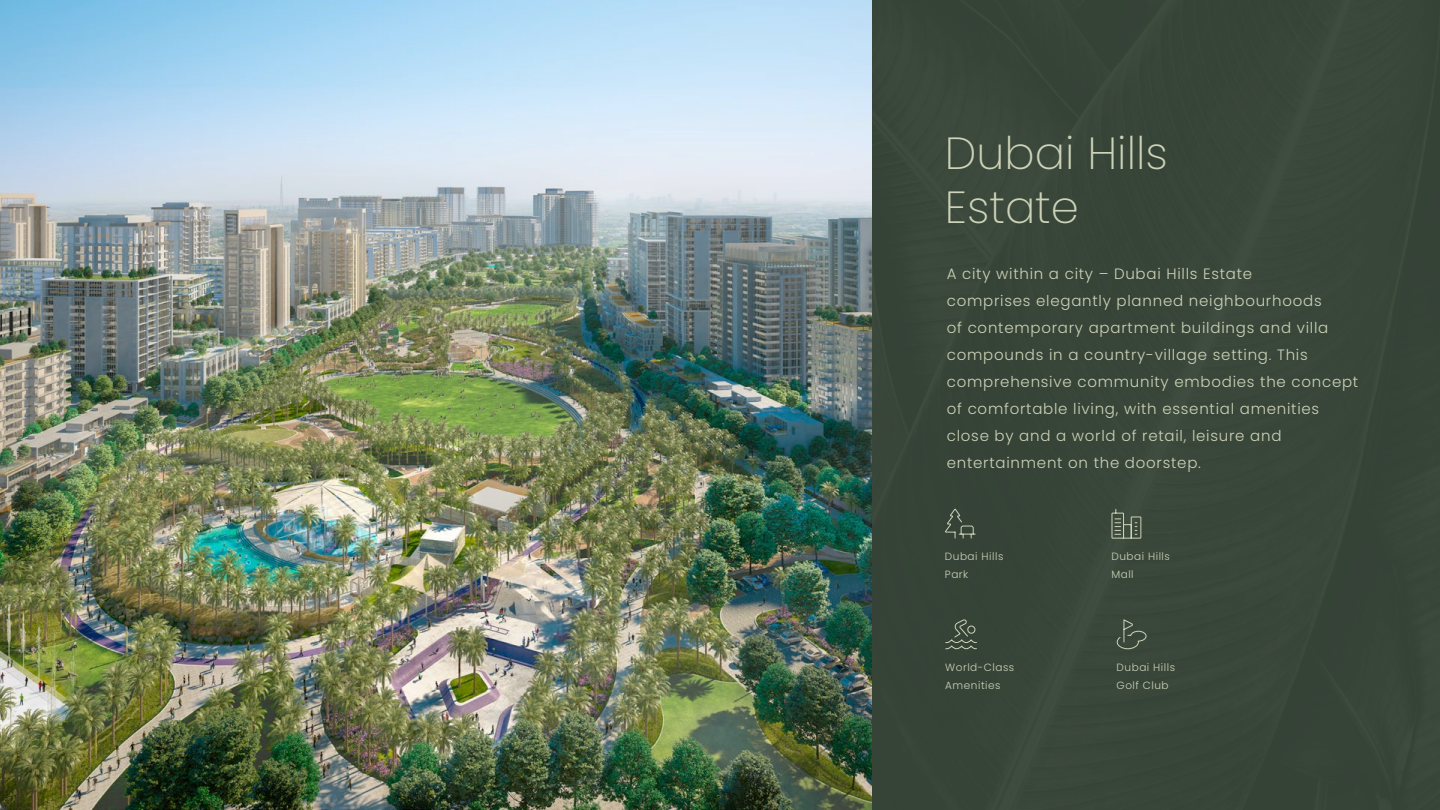
<style>
.page{position:relative;width:1440px;height:810px;background:#fff}
.page>*{position:absolute;margin:0;border:0;box-sizing:border-box;transform-origin:0 0}
.t1{font:200 45px/54px "Poppins";color:#cdd3b8}
.t2{font:300 15px/27px "Poppins";letter-spacing:.05em;color:#cdd3b8}
.t3{font:300 10.5px/18px "Poppins";letter-spacing:.05em;color:#cdd3b8}
</style>
<div class="page">
<div style="left:872px;top:0;width:568px;height:810px;background:#384538"></div>
<svg style="left:945px;top:508px;width:31px;height:31px"></svg>
<svg style="left:1111px;top:509px;width:30px;height:30px"></svg>
<svg style="left:945px;top:619px;width:32px;height:30px"></svg>
<svg style="left:1117px;top:619px;width:30px;height:30px"></svg>
<img style="left:0;top:0;width:872px;height:810px">
<h1 class="t1" style="left:945px;top:126px;width:225px">Dubai Hills<br>Estate</h1>
<p class="t2" style="left:947px;top:260px;width:413px">A city within a city – Dubai Hills Estate<br>comprises elegantly planned neighbourhoods<br>of contemporary apartment buildings and villa compounds in a country-village setting. This comprehensive community embodies the concept of comfortable living, with essential amenities close by and a world of retail, leisure and entertainment on the doorstep.</p>
<p class="t3" style="left:945px;top:548px;width:60px">Dubai Hills<br>Park</p>
<p class="t3" style="left:1111px;top:548px;width:60px">Dubai Hills<br>Mall</p>
<p class="t3" style="left:945px;top:658px;width:71px">World-Class<br>Amenities</p>
<p class="t3" style="left:1117px;top:658px;width:60px">Dubai Hills<br>Golf Club</p>
</div>
